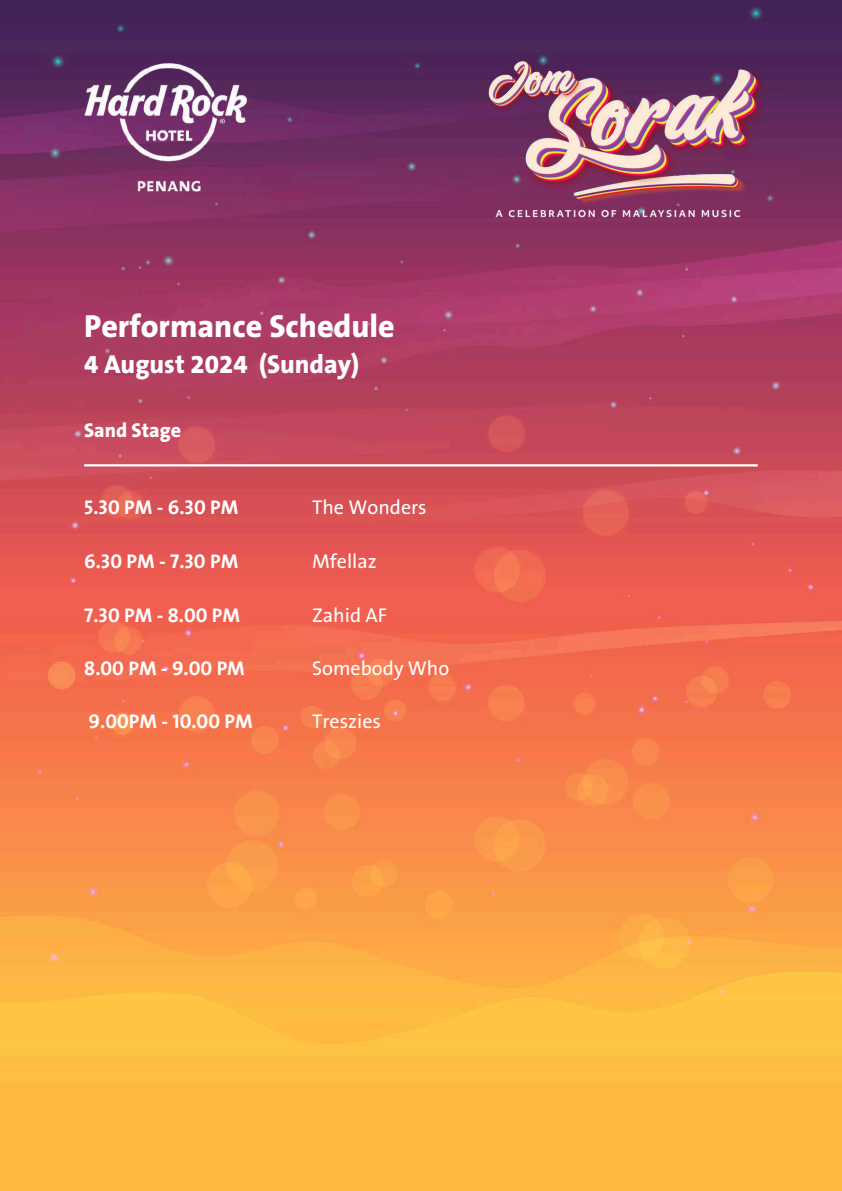
<style>
.page{position:relative;width:842px;height:1191px;background:#fff}
.page>*{position:absolute;margin:0;border:0;box-sizing:border-box;transform-origin:0 0}
.t1{font:800 32px "The Sans B8";color:#fff}
.t2{font:800 26px "The Sans B8";color:#fff}
.t3{font:20px "The Sans Bold Caps";color:#fff}
.t4{font:20px "The Sans B5 Plain";color:#fff}
.t5{font:800 20px "The Sans B8";color:#fff}
</style>
<div class="page">
<img style="left:0;top:0;width:842px;height:1190px">
<img style="left:84px;top:62px;width:162px;height:130px">
<img style="left:467px;top:45px;width:297px;height:180px">
<hr style="left:84px;top:464px;width:674px;height:2px;background:#fff">
<h1 class="t1" style="left:84px;top:309px;width:312px">Performance Schedule</h1>
<h2 class="t2" style="left:84px;top:350px;width:276px">4 August 2024 (Sunday)</h2>
<p class="t5" style="left:84px;top:419px;width:98px">Sand Stage</p>
<p class="t3" style="left:84px;top:499px;width:156px">5.30 PM - 6.30 PM</p>
<p class="t4" style="left:312px;top:497px;width:116px">The Wonders</p>
<p class="t3" style="left:84px;top:553px;width:156px">6.30 PM - 7.30 PM</p>
<p class="t4" style="left:312px;top:551px;width:66px">Mfellaz</p>
<p class="t3" style="left:84px;top:606px;width:157px">7.30 PM - 8.00 PM</p>
<p class="t4" style="left:312px;top:604px;width:77px">Zahid AF</p>
<p class="t3" style="left:84px;top:660px;width:162px">8.00 PM - 9.00 PM</p>
<p class="t4" style="left:312px;top:658px;width:139px">Somebody Who</p>
<p class="t3" style="left:89px;top:712px;width:166px">9.00PM - 10.00 PM</p>
<p class="t4" style="left:312px;top:710px;width:70px">Treszies</p>
</div>
